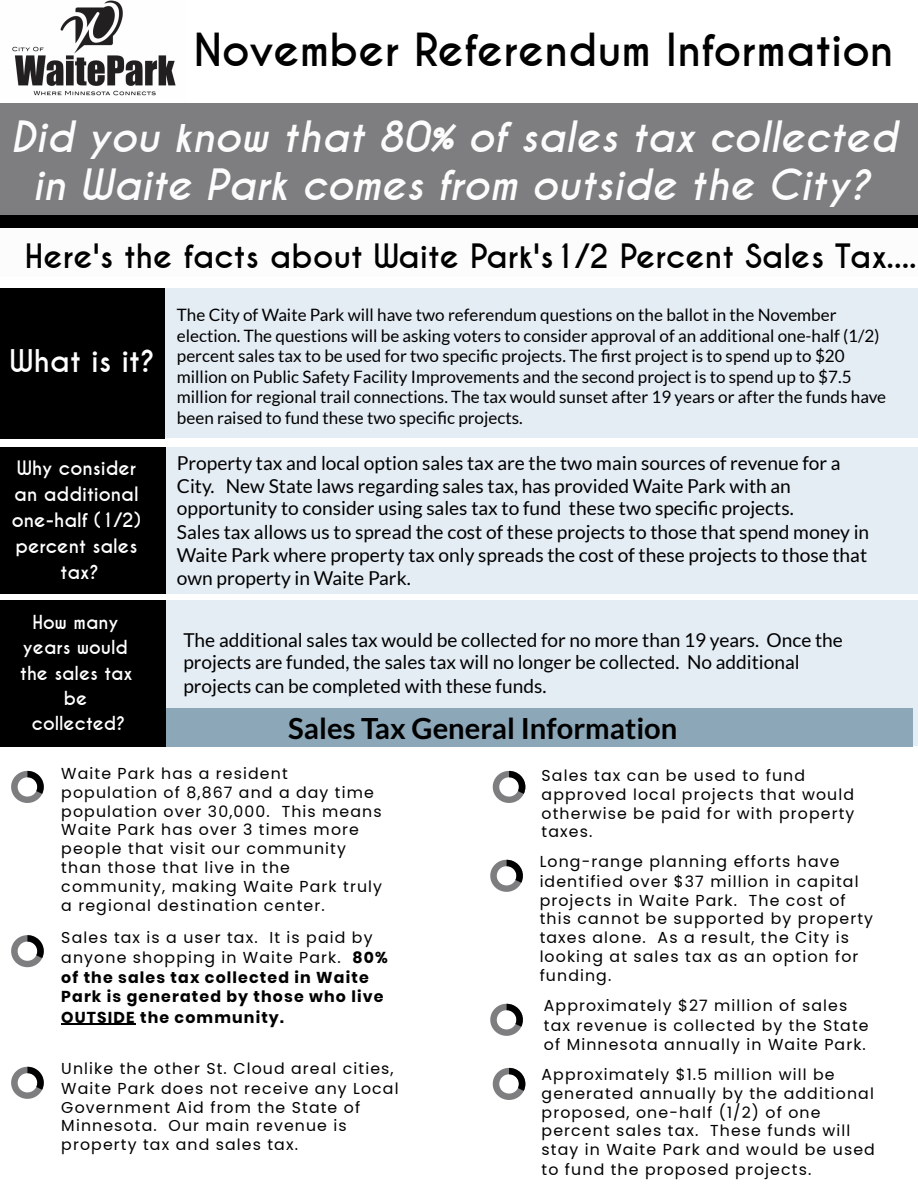
<style>
.page{position:relative;width:918px;height:1188px;background:#fff}
.page>*{position:absolute;margin:0;border:0;box-sizing:border-box;transform-origin:0 0}
.t1{font:700 42.75px "Caviar Dreams";color:#000}
.t2{font:italic 700 40.5px/48.3px "Caviar Dreams";color:#fcfcfc;text-align:center}
.t3{font:700 31.5px "Caviar Dreams";color:#000}
.t4{font:700 29.4px "Caviar Dreams";color:#fff}
.t5{font:700 29.25px "Lato";color:#000}
.t6{font:19.2px/23px "Lato";color:#000}
.t7{font:700 18.6px/26.1px "Caviar Dreams";color:#fff;text-align:center}
.t8{font:700 18.15px/25.3px "Caviar Dreams";color:#fff;text-align:center}
.t9{font:17.1px/20.5px "Lato";color:#000}
.t10{font:15.75px/18.9px "Poppins";letter-spacing:.07em;color:#000}
.t11{font:700 15.75px/20px "Poppins";letter-spacing:.07em;color:#000}
.s1{font-weight:400}
</style>
<div class="page">
<div style="left:1px;top:601px;width:917px;height:145px;background:#e4ecf4"></div>
<div style="left:0;top:448px;width:918px;height:146px;background:#e4ecf4"></div>
<div style="left:0;top:288px;width:918px;height:150px;background:#e4ecf4"></div>
<svg style="left:11px;top:770px;width:33px;height:33px"></svg>
<hr style="left:61px;top:1024px;width:75px;height:1px;background:#000">
<svg style="left:490px;top:1003px;width:33px;height:33px"></svg>
<svg style="left:493px;top:1067px;width:32px;height:33px"></svg>
<svg style="left:11px;top:935px;width:33px;height:33px"></svg>
<svg style="left:490px;top:859px;width:33px;height:33px"></svg>
<img style="left:12px;top:0;width:164px;height:96px">
<div style="left:0;top:104px;width:918px;height:111px;background:#7e7e80"></div>
<div style="left:1px;top:288px;width:164px;height:151px;background:#000"></div>
<div style="left:1px;top:601px;width:165px;height:146px;background:#000"></div>
<div style="left:0;top:448px;width:166px;height:146px;background:#000"></div>
<div style="left:0;top:215px;width:918px;height:13px;background:#000"></div>
<svg style="left:11px;top:1066px;width:33px;height:33px"></svg>
<svg style="left:493px;top:770px;width:32px;height:33px"></svg>
<div style="left:166px;top:709px;width:747px;height:38px;background:#8ba7b8"></div>
<h1 class="t1" style="left:194px;top:24px;width:701px">November Referendum Information</h1>
<h2 class="t2" style="left:11px;top:114px;width:888px">Did you know that 80% of sales tax collected in Waite Park comes from outside the City?</h2>
<h3 class="t3" style="left:25px;top:237px;width:893px">Here's the facts about Waite Park's1/2 Percent Sales Tax....</h3>
<h3 class="t4" style="left:10px;top:343px;width:147px">What is it?</h3>
<p class="t7" style="left:12px;top:456px;width:130px">Why consider an additional one-half (1/2) percent sales tax?</p>
<p class="t8" style="left:20px;top:610px;width:114px">How many years would the sales tax be collected?</p>
<p class="t9" style="left:177px;top:304px;width:711px">The City of Waite Park will have two referendum questions on the ballot in the November election. The questions will be asking voters to consider approval of an additional one-half (1/2) percent sales tax to be used for two specific projects. The fi rst project is to spend up to $20 million on Public Safety Facility Improvements and the second project is to spend up to $7.5 million for regional trail connections. The tax would sunset after 19 years or after the funds have been raised to fund these two specifi c projects.</p>
<p class="t6" style="left:177px;top:451px;width:694px">Property tax and local option sales tax are the two main sources of revenue for a City. New State laws regarding sales tax, has provided Waite Park with an opportunity to consider using sales tax to fund these two specific projects.<br>Sales tax allows us to spread the cost of these projects to those that spend money in Waite Park where property tax only spreads the cost of these projects to those that own property in Waite Park.</p>
<p class="t6" style="left:183px;top:628px;width:661px">The additional sales tax would be collected for no more than 19 years. Once the projects are funded, the sales tax will no longer be collected. No additional projects can be completed with these funds.</p>
<h3 class="t5" style="left:288px;top:710px;width:391px">Sales Tax General Information</h3>
<p class="t10" style="left:61px;top:764px;width:322px">Waite Park has a resident population of 8,867 and a day time population over 30,000. This means<br>Waite Park has over 3 times more people that visit our community than those that live in the community, making Waite Park truly a regional destination center.</p>
<p class="t11" style="left:61px;top:927px;width:328px"><span class="s1">Sales tax is a user tax. It is paid by anyone shopping in Waite Park.</span> 80% of the sales tax collected in Waite<br>Park is generated by those who live<br>OUTSIDE the community.</p>
<p class="t10" style="left:61px;top:1060px;width:339px">Unlike the other St. Cloud areal cities, Waite Park does not receive any Local Government Aid from the State of Minnesota. Our main revenue is property tax and sales tax.</p>
<p class="t10" style="left:542px;top:767px;width:314px">Sales tax can be used to fund approved local projects that would otherwise be paid for with property taxes.</p>
<p class="t10" style="left:540px;top:853px;width:335px">Long-range planning efforts have identified over $37 million in capital projects in Waite Park. The cost of this cannot be supported by property taxes alone. As a result, the City is looking at sales tax as an option for funding.</p>
<p class="t10" style="left:544px;top:997px;width:326px">Approximately $27 million of sales tax revenue is collected by the State of Minnesota annually in Waite Park.</p>
<p class="t10" style="left:542px;top:1066px;width:335px">Approximately $1.5 million will be generated annually by the additional proposed, one-half (1/2) of one percent sales tax. These funds will stay in Waite Park and would be used to fund the proposed projects.</p>
</div>
